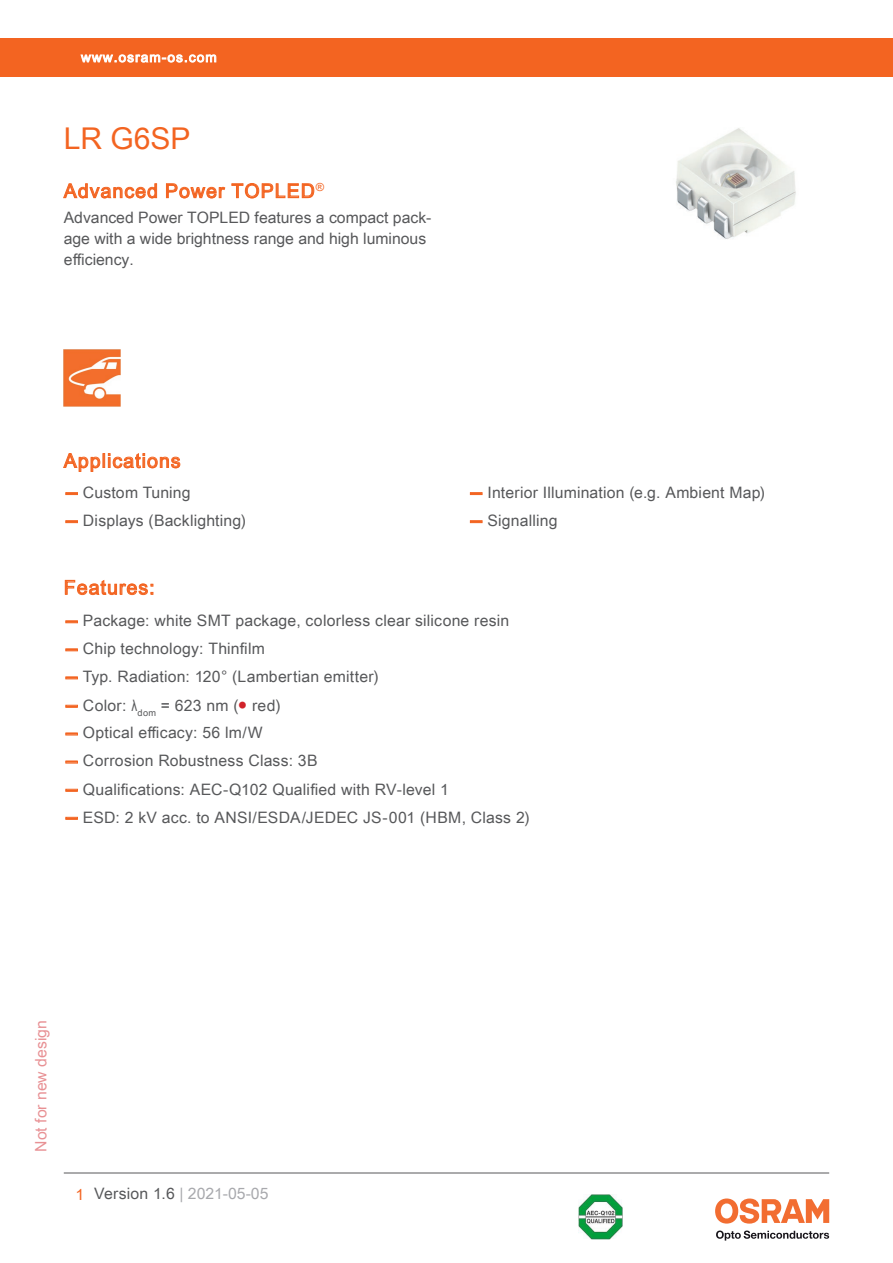
<style>
.page{position:relative;width:893px;height:1263px;background:#fff}
.page>*{position:absolute;margin:0;border:0;box-sizing:border-box;transform-origin:0 0}
.t1{font:30px "Arial Unicode MS";color:#f36421}
.t2{font:19.5px "Arial Unicode MS";letter-spacing:.055em;color:#f36421}
.t3{font:15.75px/21px "Arial Unicode MS";letter-spacing:.01em;color:#57585a}
.t4{font:15.75px "Arial Unicode MS";color:#a8a9ad}
.t5{font:15.75px "Arial Unicode MS";color:#d1232a}
.t6{font:13.5px "Arial Unicode MS";letter-spacing:.085em;color:#fff}
.s1{font-family:"Helvetica Neue LT Pro";font-weight:700;color:#f36421}
.s2{font-family:"Arial"}
.s3{color:#d1232a}
.s4{color:#f36421}
.s5{color:#57585a}
</style>
<div class="page">
<hr style="left:64px;top:1173px;width:765px;height:1px;background:#57585a">
<svg style="left:716px;top:1230px;width:113px;height:10px"></svg>
<svg style="left:715px;top:1198px;width:114px;height:25px"></svg>
<div style="left:0;top:38px;width:893px;height:39px;background:#f36421"></div>
<svg style="left:80px;top:54px;width:137px;height:9px"></svg>
<img style="left:578px;top:1195px;width:45px;height:44px">
<svg style="left:63px;top:453px;width:118px;height:19px"></svg>
<img style="left:676px;top:128px;width:120px;height:111px">
<svg style="left:63px;top:183px;width:94px;height:16px"></svg>
<svg style="left:166px;top:183px;width:149px;height:16px"></svg>
<img style="left:64px;top:350px;width:57px;height:57px">
<svg style="left:66px;top:493px;width:11px;height:2px"></svg>
<svg style="left:66px;top:521px;width:11px;height:2px"></svg>
<svg style="left:470px;top:493px;width:12px;height:2px"></svg>
<svg style="left:470px;top:521px;width:12px;height:2px"></svg>
<svg style="left:65px;top:579px;width:88px;height:16px"></svg>
<svg style="left:66px;top:621px;width:11px;height:2px"></svg>
<svg style="left:66px;top:649px;width:11px;height:2px"></svg>
<svg style="left:66px;top:677px;width:11px;height:2px"></svg>
<svg style="left:66px;top:705px;width:11px;height:2px"></svg>
<svg style="left:66px;top:733px;width:11px;height:2px"></svg>
<svg style="left:66px;top:761px;width:11px;height:2px"></svg>
<svg style="left:66px;top:789px;width:11px;height:2px"></svg>
<svg style="left:66px;top:817px;width:11px;height:2px"></svg>
<p class="t6" style="left:81px;top:47px;width:137px">www.osram-os.com</p>
<h1 class="t1" style="left:64px;top:117px;width:128px">LR G6SP</h1>
<p class="t2" style="left:64px;top:177px;width:262px">Advanced Power TOPLED<sup>®</sup></p>
<p class="t3" style="left:64px;top:207px;width:369px">Advanced Power TOPLED features a compact pack&shy;age with a wide brightness range and high luminous efficiency.</p>
<p class="t2" style="left:64px;top:446px;width:118px">Applications</p>
<p class="t3" style="left:64px;top:481px;width:128px"><span class="s1">—</span> Custom Tuning</p>
<p class="t3" style="left:64px;top:510px;width:184px"><span class="s1">—</span> Displays (Backlighting)</p>
<p class="t3" style="left:468px;top:481px;width:298px"><span class="s1">—</span> Interior Illumination (e.g. Ambient Map)</p>
<p class="t3" style="left:468px;top:510px;width:91px"><span class="s1">—</span> Signalling</p>
<p class="t2" style="left:64px;top:573px;width:92px">Features:</p>
<p class="t3" style="left:64px;top:610px;width:447px"><span class="s1">—</span> Package: white SMT package, colorless clear silicone resin</p>
<p class="t3" style="left:64px;top:638px;width:203px"><span class="s1">—</span> Chip technology: Thinfilm</p>
<p class="t3" style="left:64px;top:666px;width:317px"><span class="s1">—</span> Typ. Radiation: 120° (Lambertian emitter)</p>
<p class="t3" style="left:64px;top:694px;width:218px"><span class="s1">—</span> Color: <span class="s2">λ</span><sub>dom</sub> = 623 nm (<span class="s3">●</span> red)</p>
<p class="t3" style="left:64px;top:722px;width:200px"><span class="s1">—</span> Optical efficacy: 56 lm/W</p>
<p class="t3" style="left:64px;top:750px;width:255px"><span class="s1">—</span> Corrosion Robustness Class: 3B</p>
<p class="t3" style="left:64px;top:778px;width:386px"><span class="s1">—</span> Qualifications: AEC-Q102 Qualified with RV-level 1</p>
<p class="t3" style="left:64px;top:806px;width:468px"><span class="s1">—</span> ESD: 2 kV acc. to ANSI/ESDA/JEDEC JS-001 (HBM, Class 2)</p>
<p class="t5" style="left:29px;top:1152px;width:133px;rotate:-90deg">Not for new design</p>
<p class="t4" style="left:76px;top:1182px;width:194px"><span class="s4">1</span> <span class="s5">Version 1.6</span> | 2021-05-05</p>
</div>
